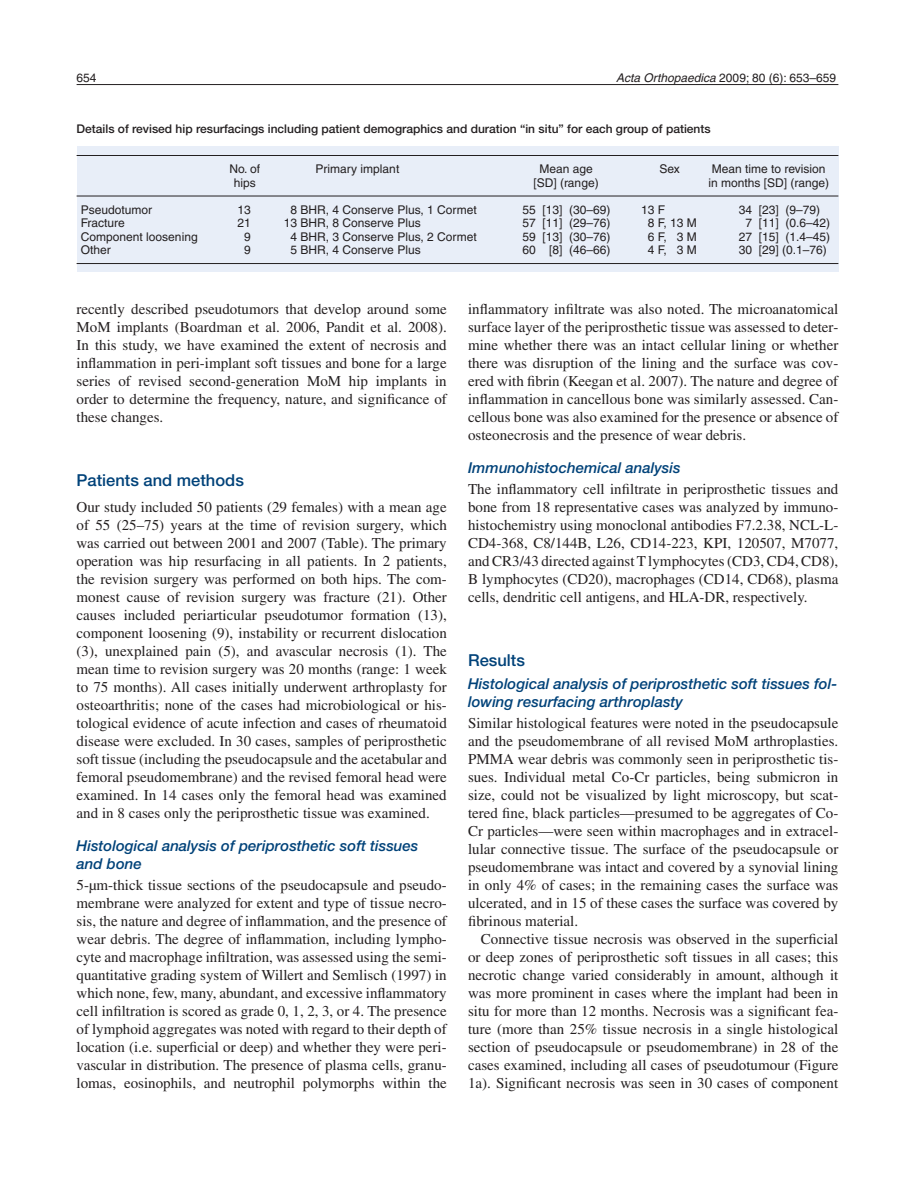
<style>
.page{position:relative;width:915px;height:1191px;background:#fff}
.page>*{position:absolute;margin:0;border:0;box-sizing:border-box;transform-origin:0 0}
._2-Rubrik{font:500 16.5px "Helvetica Neue";color:#004279}
._4-Brödstart{font:15px/18px "Times";color:#231f20;text-align:justify}
._5-Brödtext{font:15px/18px "Times";color:#231f20;text-align:justify}
._3-Underrubrik{font:italic 500 15px/18px "Helvetica Neue";color:#004279}
.Tabelltext{font:12px "Helvetica";color:#231f20}
._9-Tabellhuvud{font:500 12px "Helvetica Neue";color:#231f20}
.s1{font-style:italic}
</style>
<div class="page">
<hr style="left:77px;top:84px;width:761px;height:1px;background:#231f20">
<div style="left:77px;top:147px;width:761px;height:125px;background:#e8eef8"></div>
<hr style="left:77px;top:155px;width:761px;height:1px;background:#231f20">
<hr style="left:77px;top:196px;width:761px;height:1px;background:#231f20">
<hr style="left:77px;top:263px;width:761px;height:1px;background:#231f20">
<p class="Tabelltext" style="left:77px;top:71px;width:22px">654</p>
<p class="Tabelltext" style="left:615px;top:71px;width:222px"><span class="s1">Acta Orthopaedica</span> 2009; 80 (6): 653–659</p>
<p class="_9-Tabellhuvud" style="left:77px;top:121px;width:635px">Details of revised hip resurfacings including patient demographics and duration “in situ” for each group of patients</p>
<p class="Tabelltext" style="left:229px;top:162px;width:32px">No. of</p>
<p class="Tabelltext" style="left:315px;top:162px;width:85px">Primary implant</p>
<p class="Tabelltext" style="left:539px;top:162px;width:55px">Mean age</p>
<p class="Tabelltext" style="left:659px;top:162px;width:22px">Sex</p>
<p class="Tabelltext" style="left:711px;top:162px;width:115px">Mean time to revision</p>
<p class="Tabelltext" style="left:234px;top:176px;width:24px">hips</p>
<p class="Tabelltext" style="left:533px;top:176px;width:67px">[SD] (range)</p>
<p class="Tabelltext" style="left:708px;top:176px;width:122px">in months [SD] (range)</p>
<p class="Tabelltext" style="left:81px;top:203px;width:73px">Pseudotumor</p>
<p class="Tabelltext" style="left:237px;top:203px;width:15px">13</p>
<p class="Tabelltext" style="left:290px;top:203px;width:188px">8 BHR, 4 Conserve Plus, 1 Cormet</p>
<p class="Tabelltext" style="left:522px;top:203px;width:90px">55 [13] (30–69)</p>
<p class="Tabelltext" style="left:641px;top:203px;width:26px">13 F</p>
<p class="Tabelltext" style="left:738px;top:203px;width:83px">34 [23] (9–79)</p>
<p class="Tabelltext" style="left:81px;top:216px;width:46px">Fracture</p>
<p class="Tabelltext" style="left:237px;top:216px;width:15px">21</p>
<p class="Tabelltext" style="left:284px;top:216px;width:138px">13 BHR, 8 Conserve Plus</p>
<p class="Tabelltext" style="left:522px;top:216px;width:90px">57 [11] (29–76)</p>
<p class="Tabelltext" style="left:647px;top:216px;width:50px">8 F, 13 M</p>
<p class="Tabelltext" style="left:745px;top:216px;width:86px">7 [11] (0.6–42)</p>
<p class="Tabelltext" style="left:81px;top:230px;width:118px">Component loosening</p>
<p class="Tabelltext" style="left:244px;top:230px;width:8px">9</p>
<p class="Tabelltext" style="left:290px;top:230px;width:188px">4 BHR, 3 Conserve Plus, 2 Cormet</p>
<p class="Tabelltext" style="left:522px;top:230px;width:90px">59 [13] (30–76)</p>
<p class="Tabelltext" style="left:647px;top:230px;width:50px">6 F, 3 M</p>
<p class="Tabelltext" style="left:738px;top:230px;width:93px">27 [15] (1.4–45)</p>
<p class="Tabelltext" style="left:81px;top:243px;width:32px">Other</p>
<p class="Tabelltext" style="left:244px;top:243px;width:8px">9</p>
<p class="Tabelltext" style="left:290px;top:243px;width:132px">5 BHR, 4 Conserve Plus</p>
<p class="Tabelltext" style="left:522px;top:243px;width:90px">60 [8] (46–66)</p>
<p class="Tabelltext" style="left:647px;top:243px;width:50px">4 F, 3 M</p>
<p class="Tabelltext" style="left:738px;top:243px;width:90px">30 [29] (0.1–76)</p>
<p class="_5-Brödtext" style="left:77px;top:299px;width:371px">recently described pseudotumors that develop around some MoM implants (Boardman et al. 2006, Pandit et al. 2008).<br>In this study, we have examined the extent of necrosis and inflammation in peri-implant soft tissues and bone for a large series of revised second-generation MoM hip implants in order to determine the frequency, nature, and significance of these changes.</p>
<p class="_2-Rubrik" style="left:77px;top:470px;width:169px">Patients and methods</p>
<p class="_4-Brödstart" style="left:77px;top:497px;width:371px">Our study included 50 patients (29 females) with a mean age of 55 (25–75) years at the time of revision surgery, which was carried out between 2001 and 2007 (Table). The primary operation was hip resurfacing in all patients. In 2 patients, the revision surgery was performed on both hips. The com&shy;monest cause of revision surgery was fracture (21). Other causes included periarticular pseudotumor formation (13), component loosening (9), instability or recurrent dislocation (3), unexplained pain (5), and avascular necrosis (1). The mean time to revision surgery was 20 months (range: 1 week to 75 months). All cases initially underwent arthroplasty for osteoarthritis; none of the cases had microbiological or his&shy;tological evidence of acute infection and cases of rheumatoid disease were excluded. In 30 cases, samples of periprosthetic soft tissue (including the pseudocapsule and the acetabular and femoral pseudomembrane) and the revised femoral head were examined. In 14 cases only the femoral head was examined and in 8 cases only the periprosthetic tissue was examined.</p>
<p class="_3-Underrubrik" style="left:77px;top:836px;width:343px">Histological analysis of periprosthetic soft tissues and bone</p>
<p class="_4-Brödstart" style="left:77px;top:875px;width:371px">5-µm-thick tissue sections of the pseudocapsule and pseudo&shy;membrane were analyzed for extent and type of tissue necro&shy;sis, the nature and degree of inflammation, and the presence of wear debris. The degree of inflammation, including lympho&shy;cyte and macrophage infiltration, was assessed using the semi&shy;quantitative grading system of Willert and Semlisch (1997) in which none, few, many, abundant, and excessive inflammatory cell infiltration is scored as grade 0, 1, 2, 3, or 4. The presence of lymphoid aggregates was noted with regard to their depth of location (i.e. superficial or deep) and whether they were peri&shy;vascular in distribution. The presence of plasma cells, granu&shy;lomas, eosinophils, and neutrophil polymorphs within the</p>
<p class="_4-Brödstart" style="left:468px;top:299px;width:371px">inflammatory infiltrate was also noted. The microanatomical surface layer of the periprosthetic tissue was assessed to deter&shy;mine whether there was an intact cellular lining or whether there was disruption of the lining and the surface was cov&shy;ered with fibrin (Keegan et al. 2007). The nature and degree of inflammation in cancellous bone was similarly assessed. Can&shy;cellous bone was also examined for the presence or absence of osteonecrosis and the presence of wear debris.</p>
<p class="_3-Underrubrik" style="left:468px;top:458px;width:214px">Immunohistochemical analysis</p>
<p class="_4-Brödstart" style="left:468px;top:479px;width:371px">The inflammatory cell infiltrate in periprosthetic tissues and bone from 18 representative cases was analyzed by immuno&shy;histochemistry using monoclonal antibodies F7.2.38, NCL-L-CD4-368, C8/144B, L26, CD14-223, KPI, 120507, M7077, and CR3/43 directed against T lymphocytes (CD3, CD4, CD8), B lymphocytes (CD20), macrophages (CD14, CD68), plasma cells, dendritic cell antigens, and HLA-DR, respectively.</p>
<p class="_2-Rubrik" style="left:468px;top:650px;width:58px">Results</p>
<p class="_3-Underrubrik" style="left:468px;top:674px;width:370px">Histological analysis of periprosthetic soft tissues fol&shy;lowing resurfacing arthroplasty</p>
<p class="_4-Brödstart" style="left:468px;top:713px;width:371px">Similar histological features were noted in the pseudocapsule and the pseudomembrane of all revised MoM arthroplasties.<br>PMMA wear debris was commonly seen in periprosthetic tis&shy;sues. Individual metal Co-Cr particles, being submicron in size, could not be visualized by light microscopy, but scat&shy;tered fine, black particles—presumed to be aggregates of Co-Cr particles—were seen within macrophages and in extracel&shy;lular connective tissue. The surface of the pseudocapsule or pseudomembrane was intact and covered by a synovial lining in only 4% of cases; in the remaining cases the surface was ulcerated, and in 15 of these cases the surface was covered by fibrinous material.</p>
<p class="_5-Brödtext" style="left:468px;top:929px;width:371px;text-indent:13px">Connective tissue necrosis was observed in the superficial or deep zones of periprosthetic soft tissues in all cases; this necrotic change varied considerably in amount, although it was more prominent in cases where the implant had been in situ for more than 12 months. Necrosis was a significant fea&shy;ture (more than 25% tissue necrosis in a single histological section of pseudocapsule or pseudomembrane) in 28 of the cases examined, including all cases of pseudotumour (Figure 1a). Significant necrosis was seen in 30 cases of component</p>
</div>
